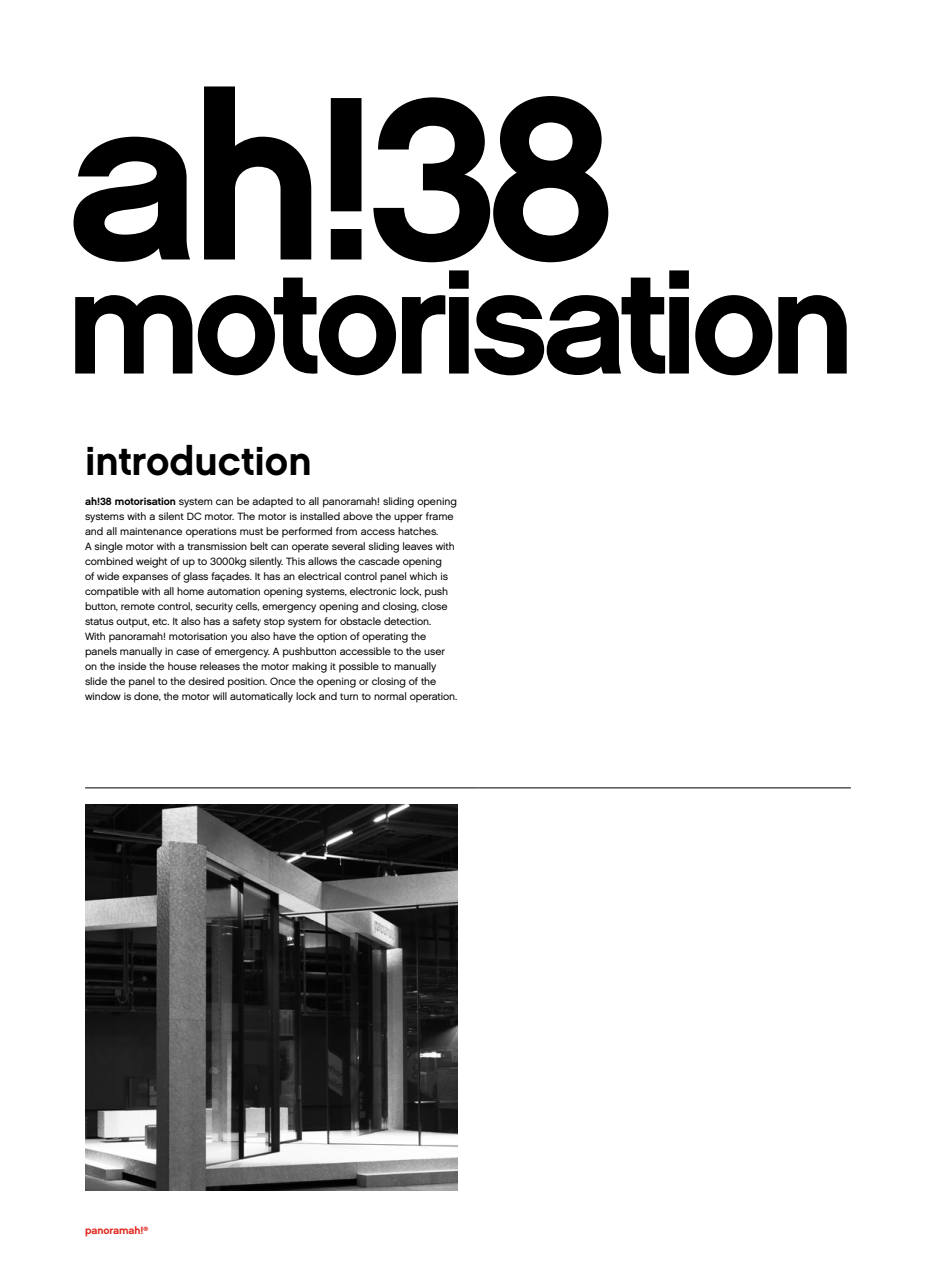
<style>
.page{position:relative;width:936px;height:1276px;background:#fff}
.page>*{position:absolute;margin:0;border:0;box-sizing:border-box;transform-origin:0 0}
.t1{font:232.5px "Chalet New York Nineteen Sixty";color:#000}
.t2{font:148.5px "Chalet New York Nineteen Sixty";letter-spacing:-.05em;color:#000}
.t3{font:40.5px "Chalet New York Nineteen Sixty";color:#000}
.t4{font:10.5px/15px "Chalet London Nineteen Sixty";letter-spacing:-.01em;color:#000}
.t5{font:10.5px "Chalet New York Nineteen Sixty";letter-spacing:-.01em;color:#df271c}
.s1{font-family:"Chalet New York Nineteen Sixty"}
</style>
<div class="page">
<hr style="left:935px;top:0;width:1px;height:1276px;background:#d6d7d6">
<hr style="left:478px;top:787px;width:372px;height:1px;background:#000">
<hr style="left:85px;top:787px;width:393px;height:1px;background:#000">
<img style="left:85px;top:804px;width:372px;height:387px">
<h1 class="t1" style="left:66px;top:32px;width:550px">ah!38</h1>
<h2 class="t2" style="left:66px;top:228px;width:790px">motorisation</h2>
<h3 class="t3" style="left:85px;top:435px;width:228px">introduction</h3>
<p class="t4" style="left:85px;top:494px;width:373px"><span class="s1">ah!38 motorisation</span> system can be adapted to all panoramah! sliding opening systems with a silent DC motor. The motor is installed above the upper frame and all maintenance operations must be performed from access hatches.<br>A single motor with a transmission belt can operate several sliding leaves with combined weight of up to 3000kg silently. This allows the cascade opening<br>of wide expanses of glass façades. It has an electrical control panel which is compatible with all home automation opening systems, electronic lock, push button, remote control, security cells, emergency opening and closing, close status output, etc. It also has a safety stop system for obstacle detection.<br>With panoramah! motorisation you also have the option of operating the panels manually in case of emergency. A pushbutton accessible to the user on the inside the house releases the motor making it possible to manually slide the panel to the desired position. Once the opening or closing of the window is done, the motor will automatically lock and turn to normal operation.</p>
<p class="t5" style="left:85px;top:1224px;width:65px">panoramah!<sup>®</sup></p>
</div>
